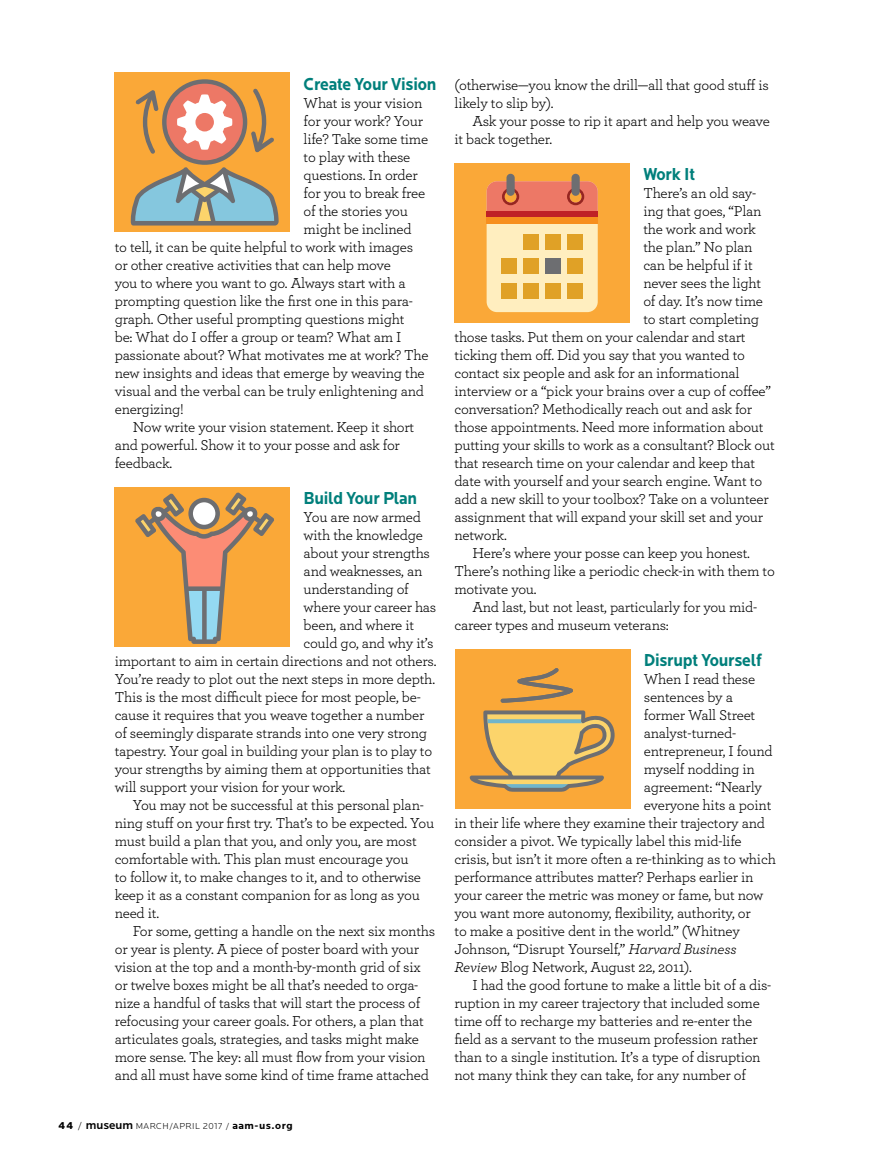
<style>
.page{position:relative;width:891px;height:1175px;background:#fff}
.page>*{position:absolute;margin:0;border:0;box-sizing:border-box;transform-origin:0 0}
.t1{font:700 18px "Locator";letter-spacing:-.015em;color:#007f7b;scale:.9 1}
.t2{font:15px/18px "Archer";letter-spacing:-.015em;color:#000}
.t3{font:300 9px "Locator";letter-spacing:.05em;color:#000}
.s1{font-weight:900;font-size:10.5px}
.s2{font-size:10.5px}
.s3{font-weight:500;font-size:12px}
.s4{font-weight:700;font-size:10.5px}
.s5{font-style:italic}
</style>
<div class="page">
<div style="left:115px;top:72px;width:175px;height:160px;background:#faa838"></div>
<svg style="left:131px;top:79px;width:148px;height:146px"></svg>
<div style="left:115px;top:487px;width:175px;height:160px;background:#faa838"></div>
<svg style="left:135px;top:492px;width:139px;height:152px"></svg>
<div style="left:454px;top:163px;width:176px;height:160px;background:#faa838"></div>
<div style="left:455px;top:649px;width:175px;height:160px;background:#faa838"></div>
<svg style="left:501px;top:668px;width:72px;height:34px"></svg>
<svg style="left:470px;top:710px;width:145px;height:81px"></svg>
<svg style="left:487px;top:181px;width:111px;height:131px;background:#f6c69b"></svg>
<div style="left:507px;top:174px;width:8px;height:22px;background:#6d6e71;border-radius:4px"></div>
<div style="left:572px;top:174px;width:8px;height:22px;background:#6d6e71;border-radius:4px"></div>
<div style="left:524px;top:234px;width:15px;height:15px;background:#e0a126"></div>
<div style="left:546px;top:234px;width:15px;height:15px;background:#e0a126"></div>
<div style="left:568px;top:234px;width:15px;height:15px;background:#e0a126"></div>
<div style="left:502px;top:259px;width:15px;height:15px;background:#e0a126"></div>
<div style="left:524px;top:259px;width:15px;height:15px;background:#e0a126"></div>
<div style="left:546px;top:259px;width:15px;height:15px;background:#6d6e71"></div>
<div style="left:568px;top:259px;width:15px;height:15px;background:#e0a126"></div>
<div style="left:502px;top:283px;width:15px;height:15px;background:#e0a126"></div>
<div style="left:524px;top:283px;width:15px;height:15px;background:#e0a126"></div>
<div style="left:546px;top:283px;width:15px;height:15px;background:#e0a126"></div>
<div style="left:568px;top:283px;width:15px;height:15px;background:#e0a126"></div>
<div style="left:487px;top:211px;width:111px;height:6px;background:#bf2126"></div>
<div style="left:487px;top:217px;width:111px;height:6px;background:#f78f1e"></div>
<h3 class="t1" style="left:304px;top:74px;width:149px">Create Your Vision</h3>
<p class="t2" style="left:304px;top:93px;width:126px">What is your vision for your work? Your life? Take some time to play with these questions. In order for you to break free of the stories you might be inclined</p>
<p class="t2" style="left:115px;top:237px;width:300px">to tell, it can be quite helpful to work with images</p>
<p class="t2" style="left:115px;top:255px;width:278px">or other creative activities that can help move</p>
<p class="t2" style="left:115px;top:273px;width:292px">you to where you want to go. Always start with a</p>
<p class="t2" style="left:115px;top:291px;width:300px">prompting question like the first one in this para-</p>
<p class="t2" style="left:115px;top:309px;width:291px">graph. Other useful prompting questions might</p>
<p class="t2" style="left:115px;top:327px;width:288px">be: What do I offer a group or team? What am I</p>
<p class="t2" style="left:115px;top:345px;width:315px">passionate about? What motivates me at work? The</p>
<p class="t2" style="left:115px;top:363px;width:312px">new insights and ideas that emerge by weaving the</p>
<p class="t2" style="left:115px;top:381px;width:311px">visual and the verbal can be truly enlightening and</p>
<p class="t2" style="left:115px;top:399px;width:71px">energizing!</p>
<p class="t2" style="left:133px;top:417px;width:283px">Now write your vision statement. Keep it short</p>
<p class="t2" style="left:115px;top:435px;width:287px">and powerful. Show it to your posse and ask for</p>
<p class="t2" style="left:115px;top:453px;width:59px">feedback.</p>
<h3 class="t1" style="left:304px;top:488px;width:128px">Build Your Plan</h3>
<p class="t2" style="left:304px;top:507px;width:134px">You are now armed with the knowledge about your strengths and weaknesses, an understanding of where your career has been, and where it could go, and why it’s</p>
<p class="t2" style="left:115px;top:651px;width:323px">important to aim in certain directions and not others.</p>
<p class="t2" style="left:115px;top:669px;width:322px">You’re ready to plot out the next steps in more depth.</p>
<p class="t2" style="left:115px;top:687px;width:308px">This is the most difficult piece for most people, be-</p>
<p class="t2" style="left:115px;top:705px;width:311px">cause it requires that you weave together a number</p>
<p class="t2" style="left:115px;top:723px;width:314px">of seemingly disparate strands into one very strong</p>
<p class="t2" style="left:115px;top:741px;width:319px">tapestry. Your goal in building your plan is to play to</p>
<p class="t2" style="left:115px;top:759px;width:318px">your strengths by aiming them at opportunities that</p>
<p class="t2" style="left:115px;top:777px;width:232px">will support your vision for your work.</p>
<p class="t2" style="left:133px;top:795px;width:293px">You may not be successful at this personal plan-</p>
<p class="t2" style="left:115px;top:813px;width:321px">ning stuff on your first try. That’s to be expected. You</p>
<p class="t2" style="left:115px;top:831px;width:304px">must build a plan that you, and only you, are most</p>
<p class="t2" style="left:115px;top:849px;width:295px">comfortable with. This plan must encourage you</p>
<p class="t2" style="left:115px;top:867px;width:308px">to follow it, to make changes to it, and to otherwise</p>
<p class="t2" style="left:115px;top:885px;width:307px">keep it as a constant companion for as long as you</p>
<p class="t2" style="left:115px;top:903px;width:46px">need it.</p>
<p class="t2" style="left:133px;top:921px;width:304px">For some, getting a handle on the next six months</p>
<p class="t2" style="left:115px;top:939px;width:306px">or year is plenty. A piece of poster board with your</p>
<p class="t2" style="left:115px;top:957px;width:308px">vision at the top and a month-by-month grid of six</p>
<p class="t2" style="left:115px;top:975px;width:305px">or twelve boxes might be all that’s needed to orga-</p>
<p class="t2" style="left:115px;top:993px;width:307px">nize a handful of tasks that will start the process of</p>
<p class="t2" style="left:115px;top:1011px;width:311px">refocusing your career goals. For others, a plan that</p>
<p class="t2" style="left:115px;top:1029px;width:306px">articulates goals, strategies, and tasks might make</p>
<p class="t2" style="left:115px;top:1047px;width:312px">more sense. The key: all must flow from your vision</p>
<p class="t2" style="left:115px;top:1065px;width:316px">and all must have some kind of time frame attached</p>
<h1 class="t3" style="left:58px;top:1121px;width:236px"><span class="s1">44</span> <span class="s2">/</span> <span class="s3">museum</span> MARCH/APRIL 2017 / <span class="s4">aam-us.org</span></h1>
<p class="t2" style="left:454px;top:75px;width:316px">(otherwise—you know the drill—all that good stuff is</p>
<p class="t2" style="left:454px;top:93px;width:101px">likely to slip by).</p>
<p class="t2" style="left:472px;top:111px;width:299px">Ask your posse to rip it apart and help you weave</p>
<p class="t2" style="left:454px;top:129px;width:99px">it back together.</p>
<h3 class="t1" style="left:643px;top:164px;width:59px">Work It</h3>
<p class="t2" style="left:643px;top:183px;width:121px">There’s an old say&shy;ing that goes, “Plan the work and work the plan.” No plan can be helpful if it never sees the light of day. It’s now time to start completing</p>
<p class="t2" style="left:454px;top:327px;width:293px">those tasks. Put them on your calendar and start</p>
<p class="t2" style="left:454px;top:345px;width:292px">ticking them off. Did you say that you wanted to</p>
<p class="t2" style="left:454px;top:363px;width:286px">contact six people and ask for an informational</p>
<p class="t2" style="left:454px;top:381px;width:318px">interview or a “pick your brains over a cup of coffee”</p>
<p class="t2" style="left:454px;top:399px;width:299px">conversation? Methodically reach out and ask for</p>
<p class="t2" style="left:454px;top:417px;width:311px">those appointments. Need more information about</p>
<p class="t2" style="left:454px;top:435px;width:322px">putting your skills to work as a consultant? Block out</p>
<p class="t2" style="left:454px;top:453px;width:302px">that research time on your calendar and keep that</p>
<p class="t2" style="left:454px;top:471px;width:309px">date with yourself and your search engine. Want to</p>
<p class="t2" style="left:454px;top:489px;width:316px">add a new skill to your toolbox? Take on a volunteer</p>
<p class="t2" style="left:454px;top:507px;width:310px">assignment that will expand your skill set and your</p>
<p class="t2" style="left:454px;top:525px;width:54px">network.</p>
<p class="t2" style="left:472px;top:543px;width:279px">Here’s where your posse can keep you honest.</p>
<p class="t2" style="left:454px;top:561px;width:322px">There’s nothing like a periodic check-in with them to</p>
<p class="t2" style="left:454px;top:579px;width:84px">motivate you.</p>
<p class="t2" style="left:472px;top:597px;width:286px">And last, but not least, particularly for you mid-</p>
<p class="t2" style="left:454px;top:615px;width:216px">career types and museum veterans:</p>
<h3 class="t1" style="left:644px;top:650px;width:133px">Disrupt Yourself</h3>
<p class="t2" style="left:644px;top:669px;width:130px">When I read these sentences by a former Wall Street analyst-turned&shy;entrepreneur, I found myself nodding in agreement: “Nearly everyone hits a point</p>
<p class="t2" style="left:454px;top:813px;width:312px">in their life where they examine their trajectory and</p>
<p class="t2" style="left:454px;top:831px;width:289px">consider a pivot. We typically label this mid-life</p>
<p class="t2" style="left:454px;top:849px;width:323px">crisis, but isn’t it more often a re-thinking as to which</p>
<p class="t2" style="left:454px;top:867px;width:301px">performance attributes matter? Perhaps earlier in</p>
<p class="t2" style="left:454px;top:885px;width:311px">your career the metric was money or fame, but now</p>
<p class="t2" style="left:454px;top:903px;width:298px">you want more autonomy, flexibility, authority, or</p>
<p class="t2" style="left:454px;top:921px;width:287px">to make a positive dent in the world.” (Whitney</p>
<p class="t2" style="left:454px;top:939px;width:284px">Johnson, “Disrupt Yourself,” <span class="s5">Harvard Business</span></p>
<p class="t2" style="left:454px;top:957px;width:239px"><span class="s5">Review</span> Blog Network, August 22, 2011).</p>
<p class="t2" style="left:472px;top:975px;width:300px">I had the good fortune to make a little bit of a dis-</p>
<p class="t2" style="left:454px;top:993px;width:307px">ruption in my career trajectory that included some</p>
<p class="t2" style="left:454px;top:1011px;width:299px">time off to recharge my batteries and re-enter the</p>
<p class="t2" style="left:454px;top:1029px;width:305px">field as a servant to the museum profession rather</p>
<p class="t2" style="left:454px;top:1047px;width:308px">than to a single institution. It’s a type of disruption</p>
<p class="t2" style="left:454px;top:1065px;width:293px">not many think they can take, for any number of</p>
</div>
